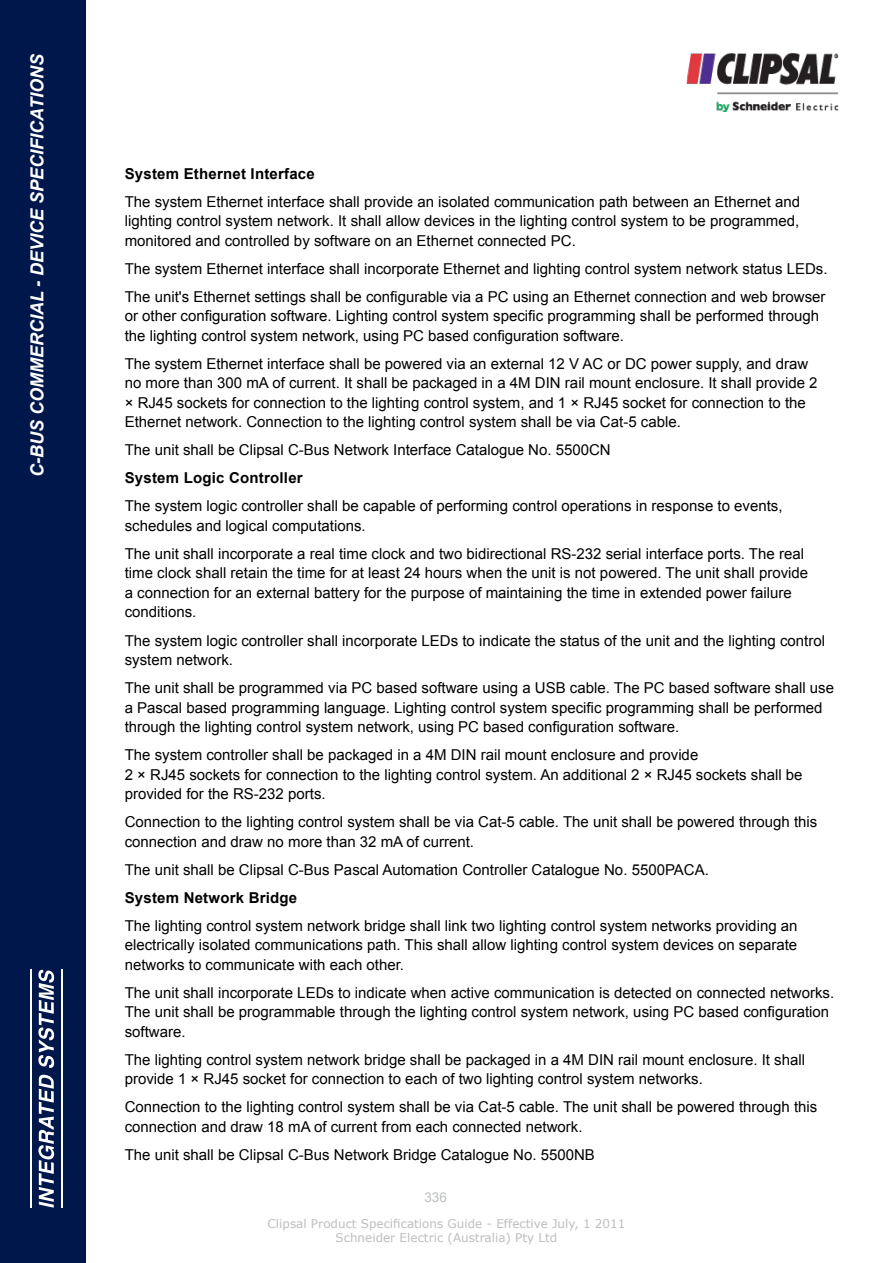
<style>
.page{position:relative;width:893px;height:1263px;background:#fff}
.page>*{position:absolute;margin:0;border:0;box-sizing:border-box;transform-origin:0 0}
.t1{font:italic 700 18px "Arial";color:#fff}
.t2{font:15px/19.5px "Arial";color:#000}
.t3{font:700 15px "Arial";letter-spacing:.015em;color:#000}
.t4{font:13.5px "Arial";color:#bcbec0}
.t5{font:12px/14.4px "Verdana";color:#bcbec0;text-align:center}
</style>
<div class="page">
<img style="left:686px;top:53px;width:153px;height:59px">
<div style="left:0;top:0;width:85px;height:1263px;background:#00174b"></div>
<svg style="left:38px;top:1075px;width:16px;height:133px"></svg>
<svg style="left:38px;top:970px;width:16px;height:98px"></svg>
<hr style="left:30px;top:970px;width:2px;height:238px;background:#fff">
<hr style="left:61px;top:970px;width:2px;height:238px;background:#fff">
<p class="t1" style="left:25px;top:477px;width:425px;rotate:-90deg">c-bus commercial - Device Specifications</p>
<p class="t3" style="left:125px;top:164px;width:192px">System Ethernet Interface</p>
<p class="t2" style="left:125px;top:192px;width:677px;text-align:justify">The system Ethernet interface shall provide an isolated communication path between an Ethernet and lighting control system network. It shall allow devices in the lighting control system to be programmed, monitored and controlled by software on an Ethernet connected PC.</p>
<p class="t2" style="left:125px;top:255px;width:704px;line-height:28px">The system Ethernet interface shall incorporate Ethernet and lighting control system network status LEDs.<br>The unit's Ethernet settings shall be configurable via a PC using an Ethernet connection and web browser</p>
<p class="t2" style="left:125px;top:307px;width:696px">or other configuration software. Lighting control system specific programming shall be performed through the lighting control system network, using PC based configuration software.</p>
<p class="t2" style="left:125px;top:354px;width:694px">The system Ethernet interface shall be powered via an external 12 V AC or DC power supply, and draw no more than 300 mA of current. It shall be packaged in a 4M DIN rail mount enclosure. It shall provide 2 × RJ45 sockets for connection to the lighting control system, and 1 × RJ45 socket for connection to the Ethernet network. Connection to the lighting control system shall be via Cat-5 cable.</p>
<p class="t2" style="left:125px;top:441px;width:488px">The unit shall be Clipsal C-Bus Network Interface Catalogue No. 5500CN</p>
<p class="t3" style="left:125px;top:468px;width:179px">System Logic Controller</p>
<p class="t2" style="left:125px;top:497px;width:659px">The system logic controller shall be capable of performing control operations in response to events, schedules and logical computations.</p>
<p class="t2" style="left:125px;top:544px;width:685px">The unit shall incorporate a real time clock and two bidirectional RS-232 serial interface ports. The real time clock shall retain the time for at least 24 hours when the unit is not powered. The unit shall provide a connection for an external battery for the purpose of maintaining the time in extended power failure conditions.</p>
<p class="t2" style="left:125px;top:631px;width:702px">The system logic controller shall incorporate LEDs to indicate the status of the unit and the lighting control system network.</p>
<p class="t2" style="left:125px;top:678px;width:711px">The unit shall be programmed via PC based software using a USB cable. The PC based software shall use a Pascal based programming language. Lighting control system specific programming shall be performed through the lighting control system network, using PC based configuration software.</p>
<p class="t2" style="left:125px;top:745px;width:679px">The system controller shall be packaged in a 4M DIN rail mount enclosure and provide<br>2 × RJ45 sockets for connection to the lighting control system. An additional 2 × RJ45 sockets shall be provided for the RS-232 ports.</p>
<p class="t2" style="left:125px;top:812px;width:694px">Connection to the lighting control system shall be via Cat-5 cable. The unit shall be powered through this connection and draw no more than 32 mA of current.</p>
<p class="t2" style="left:125px;top:860px;width:586px">The unit shall be Clipsal C-Bus Pascal Automation Controller Catalogue No. 5500PACA.</p>
<p class="t3" style="left:125px;top:887px;width:174px">System Network Bridge</p>
<p class="t2" style="left:125px;top:916px;width:674px;text-align:justify">The lighting control system network bridge shall link two lighting control system networks providing an electrically isolated communications path. This shall allow lighting control system devices on separate networks to communicate with each other.</p>
<p class="t2" style="left:125px;top:983px;width:711px">The unit shall incorporate LEDs to indicate when active communication is detected on connected networks.<br>The unit shall be programmable through the lighting control system network, using PC based configuration software.</p>
<p class="t2" style="left:125px;top:1050px;width:682px">The lighting control system network bridge shall be packaged in a 4M DIN rail mount enclosure. It shall provide 1 × RJ45 socket for connection to each of two lighting control system networks.</p>
<p class="t2" style="left:125px;top:1097px;width:694px">Connection to the lighting control system shall be via Cat-5 cable. The unit shall be powered through this connection and draw 18 mA of current from each connected network.</p>
<p class="t2" style="left:125px;top:1145px;width:472px">The unit shall be Clipsal C-Bus Network Bridge Catalogue No. 5500NB</p>
<p class="t4" style="left:424px;top:1188px;width:24px">336</p>
<p class="t5" style="left:268px;top:1216px;width:359px">Clipsal Product Specifications Guide - Effective July, 1 2011<br>Schneider Electric (Australia) Pty Ltd</p>
</div>
